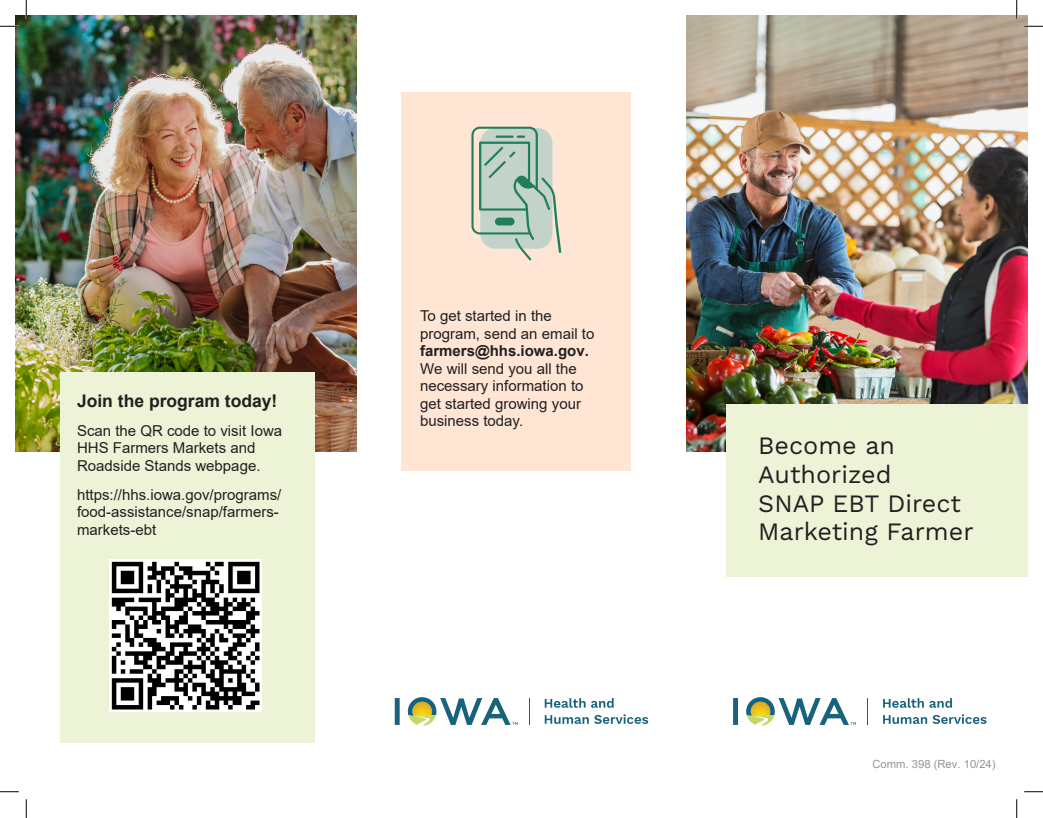
<style>
.page{position:relative;width:1043px;height:818px;background:#fff}
.page>*{position:absolute;margin:0;border:0;box-sizing:border-box;transform-origin:0 0}
.Text{font:25px/28.8px "Work Sans";color:#231f20}
.Paragraph_Style_1{font:700 17.5px "Arial";color:#231f20}
.Text-2{font:15px/17.5px "Arial";color:#231f20}
.Paragraph_Style_1-2{font:11.25px "Arial";color:#939598}
.s1{font-weight:700}
</style>
<div class="page">
<img style="left:15px;top:15px;width:341px;height:436px">
<div style="left:60px;top:372px;width:255px;height:370px;background:#edf3d6"></div>
<img style="left:686px;top:15px;width:342px;height:436px">
<div style="left:726px;top:404px;width:302px;height:172px;background:#edf3d6"></div>
<img style="left:110px;top:560px;width:151px;height:151px">
<svg style="left:733px;top:698px;width:5px;height:26px"></svg>
<svg style="left:746px;top:697px;width:110px;height:28px"></svg>
<svg style="left:867px;top:698px;width:1px;height:26px"></svg>
<svg style="left:883px;top:698px;width:40px;height:9px"></svg>
<svg style="left:929px;top:698px;width:23px;height:9px"></svg>
<svg style="left:883px;top:714px;width:103px;height:10px"></svg>
<svg style="left:395px;top:698px;width:4px;height:26px"></svg>
<svg style="left:408px;top:697px;width:109px;height:28px"></svg>
<svg style="left:529px;top:698px;width:1px;height:26px"></svg>
<svg style="left:544px;top:698px;width:41px;height:9px"></svg>
<svg style="left:591px;top:698px;width:22px;height:9px"></svg>
<svg style="left:544px;top:714px;width:104px;height:10px"></svg>
<div style="left:401px;top:92px;width:229px;height:378px;background:#fee5d4"></div>
<svg style="left:471px;top:127px;width:90px;height:133px"></svg>
<div style="left:495px;top:217px;width:19px;height:8px;background:#207e5e;border-radius:4px"></div>
<svg style="left:0;top:25px;width:19px;height:2px"></svg>
<svg style="left:1024px;top:25px;width:18px;height:2px"></svg>
<svg style="left:0;top:791px;width:19px;height:1px"></svg>
<svg style="left:1024px;top:791px;width:18px;height:1px"></svg>
<svg style="left:25px;top:0;width:2px;height:19px"></svg>
<svg style="left:25px;top:799px;width:2px;height:19px"></svg>
<svg style="left:1015px;top:0;width:2px;height:19px"></svg>
<svg style="left:1016px;top:799px;width:1px;height:19px"></svg>
<p class="Paragraph_Style_1" style="left:77px;top:388px;width:202px">Join the program today!</p>
<p class="Text-2" style="left:77px;top:421px;width:207px">Scan the QR code to visit Iowa<br>HHS Farmers Markets and<br>Roadside Stands webpage.</p>
<p class="Text-2" style="left:77px;top:485px;width:206px">https://hhs.iowa.gov/programs/ food-assistance/snap/farmers&shy;markets-ebt</p>
<p class="Text-2" style="left:420px;top:307px;width:176px">To get started in the program, send an email to <span class="s1">farmers@hhs.iowa.gov.<br></span>We will send you all the necessary information to get started growing your business today.</p>
<p class="Text" style="left:758px;top:432px;width:217px">Become an<br>Authorized<br>SNAP EBT Direct<br>Marketing Farmer</p>
<p class="Paragraph_Style_1-2" style="left:872px;top:755px;width:125px">Comm. 398 (Rev. 10/24)</p>
</div>
